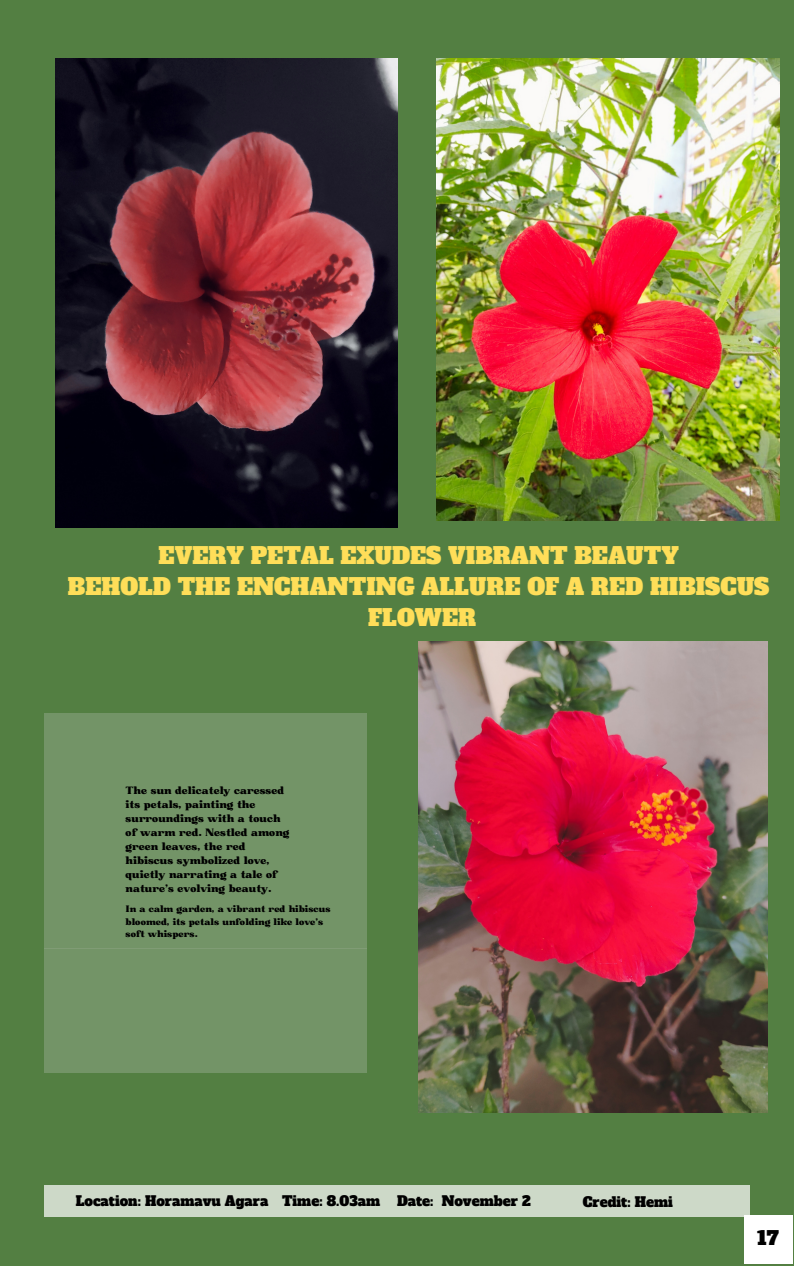
<style>
.page{position:relative;width:794px;height:1266px;background:#fff}
.page>*{position:absolute;margin:0;border:0;box-sizing:border-box;transform-origin:0 0}
.t1{font:22.5px "Alfa Slab One";color:#ffde59}
.t2{font:18.75px "Alfa Slab One";color:#000}
.t3{font:13.5px "Alfa Slab One";color:#000}
.t4{font:10.27px/14.1px "Bugaki";color:#000}
.t5{font:9px/12.4px "Bugaki";color:#000}
</style>
<div class="page">
<div style="left:0;top:0;width:793px;height:1266px;background:#537f42"></div>
<img style="left:55px;top:59px;width:342px;height:469px">
<div style="left:743px;top:1215px;width:49px;height:48px;background:#fff"></div>
<img style="left:418px;top:641px;width:349px;height:472px">
<div style="left:44px;top:949px;width:322px;height:124px;background:#739467"></div>
<div style="left:44px;top:713px;width:322px;height:236px;background:#739467"></div>
<div style="left:44px;top:1185px;width:705px;height:32px;background:#cdd9c8"></div>
<img style="left:436px;top:59px;width:342px;height:461px">
<p class="t1" style="left:158px;top:541px;width:521px">EVERY PETAL EXUDES VIBRANT BEAUTY</p>
<p class="t1" style="left:68px;top:572px;width:702px">BEHOLD THE ENCHANTING ALLURE OF A RED HIBISCUS</p>
<p class="t1" style="left:368px;top:603px;width:109px">FLOWER</p>
<p class="t4" style="left:125px;top:783px;width:165px">The sun delicately caressed its petals, painting the surroundings with a touch of warm red. Nestled among green leaves, the red hibiscus symbolized love, quietly narrating a tale of nature's evolving beauty.</p>
<p class="t5" style="left:125px;top:903px;width:206px">In a calm garden, a vibrant red hibiscus bloomed, its petals unfolding like love's soft whispers.</p>
<p class="t3" style="left:76px;top:1192px;width:194px">Location: Horamavu Agara</p>
<p class="t3" style="left:282px;top:1192px;width:100px">Time: 8.03am</p>
<p class="t3" style="left:397px;top:1192px;width:135px">Date: November 2</p>
<p class="t3" style="left:582px;top:1193px;width:91px">Credit: Hemi</p>
<p class="t2" style="left:756px;top:1225px;width:23px">17</p>
</div>
